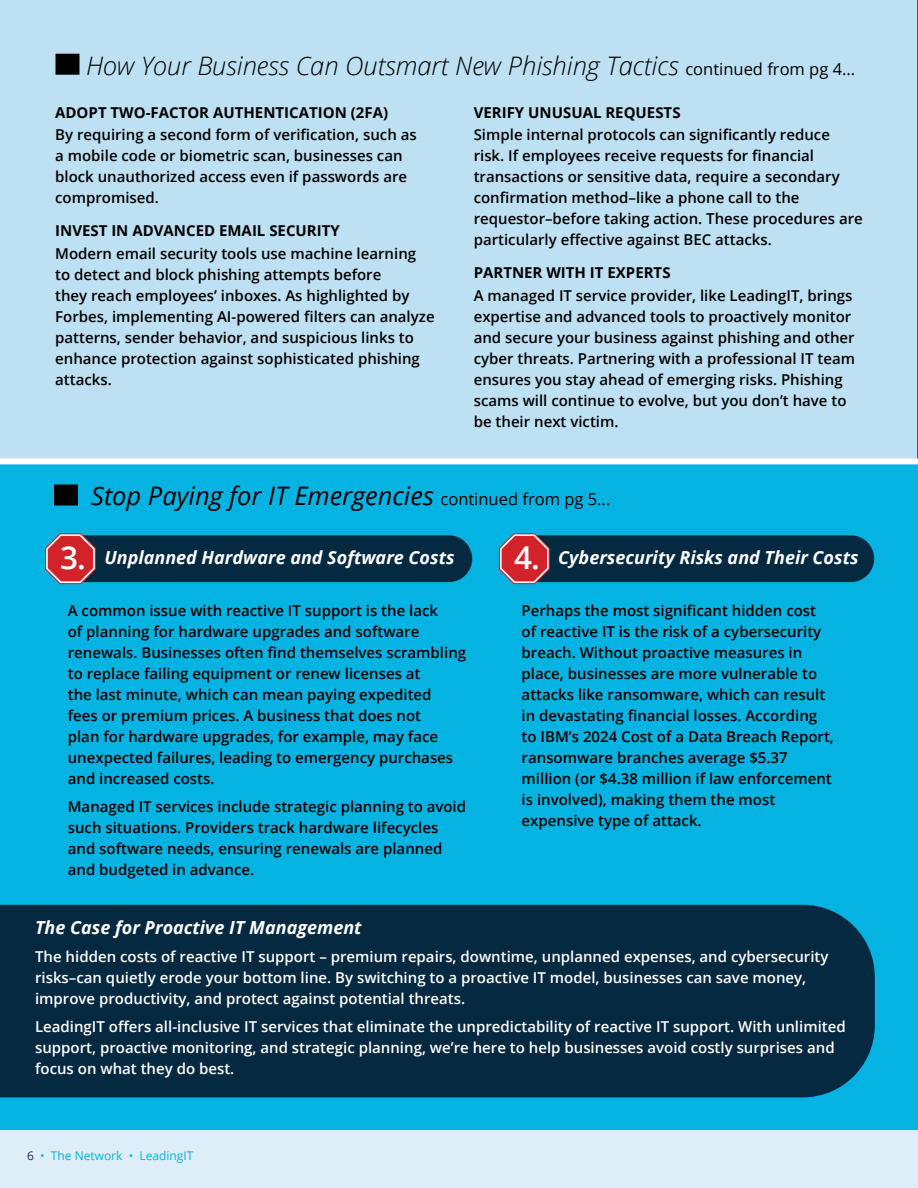
<style>
.page{position:relative;width:918px;height:1188px;background:#fff}
.page>*{position:absolute;margin:0;border:0;box-sizing:border-box;transform-origin:0 0}
.t1{font:600 31.5px "Open Sans";color:#fff}
.t2{font:italic 300 25.5px "Open Sans";color:#000}
.t3{font:italic 25.5px "Open Sans";color:#000}
.t4{font:italic 700 18px "Open Sans";color:#fff}
.t5{font:600 15px/21px "Open Sans";color:#000}
.t6{font:600 15px/21px "Open Sans";color:#fff}
.t7{font:700 15px "Open Sans";color:#000}
.t8{font:12px "Open Sans";color:#04b3e2}
.s1{font-weight:400;font-style:normal;font-size:16.5px}
.s2{font-style:normal;font-size:16.5px}
.s3{color:#242456}
</style>
<div class="page">
<div style="left:0;top:1130px;width:918px;height:58px;background:#ddeef8"></div>
<div style="left:0;top:0;width:918px;height:458px;background:#bde0f3"></div>
<div style="left:56px;top:54px;width:24px;height:21px;background:#000"></div>
<div style="left:0;top:464px;width:918px;height:666px;background:#04b3e2"></div>
<div style="left:54px;top:484px;width:24px;height:22px;background:#000"></div>
<div style="left:0;top:905px;width:875px;height:192px;background:#062942"></div>
<svg style="left:45px;top:533px;width:427px;height:51px;background:#1a3851"></svg>
<svg style="left:499px;top:533px;width:375px;height:51px;background:#1d3851"></svg>
<p class="t2" style="left:86px;top:48px;width:771px">How Your Business Can Outsmart New Phishing Tactics <span class="s1">continued from pg 4...</span></p>
<p class="t7" style="left:55px;top:102px;width:334px">ADOPT TWO-FACTOR AUTHENTICATION (2FA)</p>
<p class="t5" style="left:55px;top:124px;width:363px">By requiring a second form of verification, such as a mobile code or biometric scan, businesses can block unauthorized access even if passwords are compromised.</p>
<p class="t7" style="left:55px;top:220px;width:286px">INVEST IN ADVANCED EMAIL SECURITY</p>
<p class="t5" style="left:55px;top:242px;width:381px">Modern email security tools use machine learning to detect and block phishing attempts before<br>they reach employees’ inboxes. As highlighted by Forbes, implementing AI-powered filters can analyze patterns, sender behavior, and suspicious links to enhance protection against sophisticated phishing attacks.</p>
<p class="t7" style="left:474px;top:102px;width:208px">VERIFY UNUSUAL REQUESTS</p>
<p class="t5" style="left:474px;top:124px;width:391px">Simple internal protocols can significantly reduce risk. If employees receive requests for financial transactions or sensitive data, require a secondary confirmation method–like a phone call to the requestor–before taking action. These procedures are particularly effective against BEC attacks.</p>
<p class="t7" style="left:474px;top:262px;width:198px">PARTNER WITH IT EXPERTS</p>
<p class="t5" style="left:474px;top:284px;width:383px">A managed IT service provider, like LeadingIT, brings expertise and advanced tools to proactively monitor and secure your business against phishing and other cyber threats. Partnering with a professional IT team ensures you stay ahead of emerging risks. Phishing scams will continue to evolve, but you don’t have to be their next victim.</p>
<p class="t3" style="left:91px;top:478px;width:521px">Stop Paying for IT Emergencies <span class="s2">continued from pg 5...</span></p>
<p class="t1" style="left:60px;top:536px;width:27px">3.</p>
<p class="t4" style="left:104px;top:544px;width:352px">Unplanned Hardware and Software Costs</p>
<p class="t1" style="left:514px;top:536px;width:27px">4.</p>
<p class="t4" style="left:558px;top:544px;width:302px">Cybersecurity Risks and Their Costs</p>
<p class="t5" style="left:68px;top:600px;width:400px">A common issue with reactive IT support is the lack<br>of planning for hardware upgrades and software renewals. Businesses often find themselves scrambling to replace failing equipment or renew licenses at<br>the last minute, which can mean paying expedited<br>fees or premium prices. A business that does not<br>plan for hardware upgrades, for example, may face unexpected failures, leading to emergency purchases and increased costs.</p>
<p class="t5" style="left:68px;top:796px;width:400px">Managed IT services include strategic planning to avoid such situations. Providers track hardware lifecycles and software needs, ensuring renewals are planned and budgeted in advance.</p>
<p class="t5" style="left:522px;top:600px;width:314px">Perhaps the most significant hidden cost of reactive IT is the risk of a cybersecurity breach. Without proactive measures in place, businesses are more vulnerable to attacks like ransomware, which can result in devastating financial losses. According to IBM’s 2024 Cost of a Data Breach Report, ransomware branches average $5.37 million (or $4.38 million if law enforcement is involved), making them the most expensive type of attack.</p>
<p class="t4" style="left:35px;top:915px;width:328px">The Case for Proactive IT Management</p>
<p class="t6" style="left:35px;top:946px;width:795px">The hidden costs of reactive IT support – premium repairs, downtime, unplanned expenses, and cybersecurity risks–can quietly erode your bottom line. By switching to a proactive IT model, businesses can save money, improve productivity, and protect against potential threats.</p>
<p class="t6" style="left:35px;top:1015px;width:812px">LeadingIT offers all-inclusive IT services that eliminate the unpredictability of reactive IT support. With unlimited support, proactive monitoring, and strategic planning, we’re here to help businesses avoid costly surprises and focus on what they do best.</p>
<p class="t8" style="left:27px;top:1147px;width:168px"><span class="s3">6</span> • The Network • LeadingIT</p>
</div>
